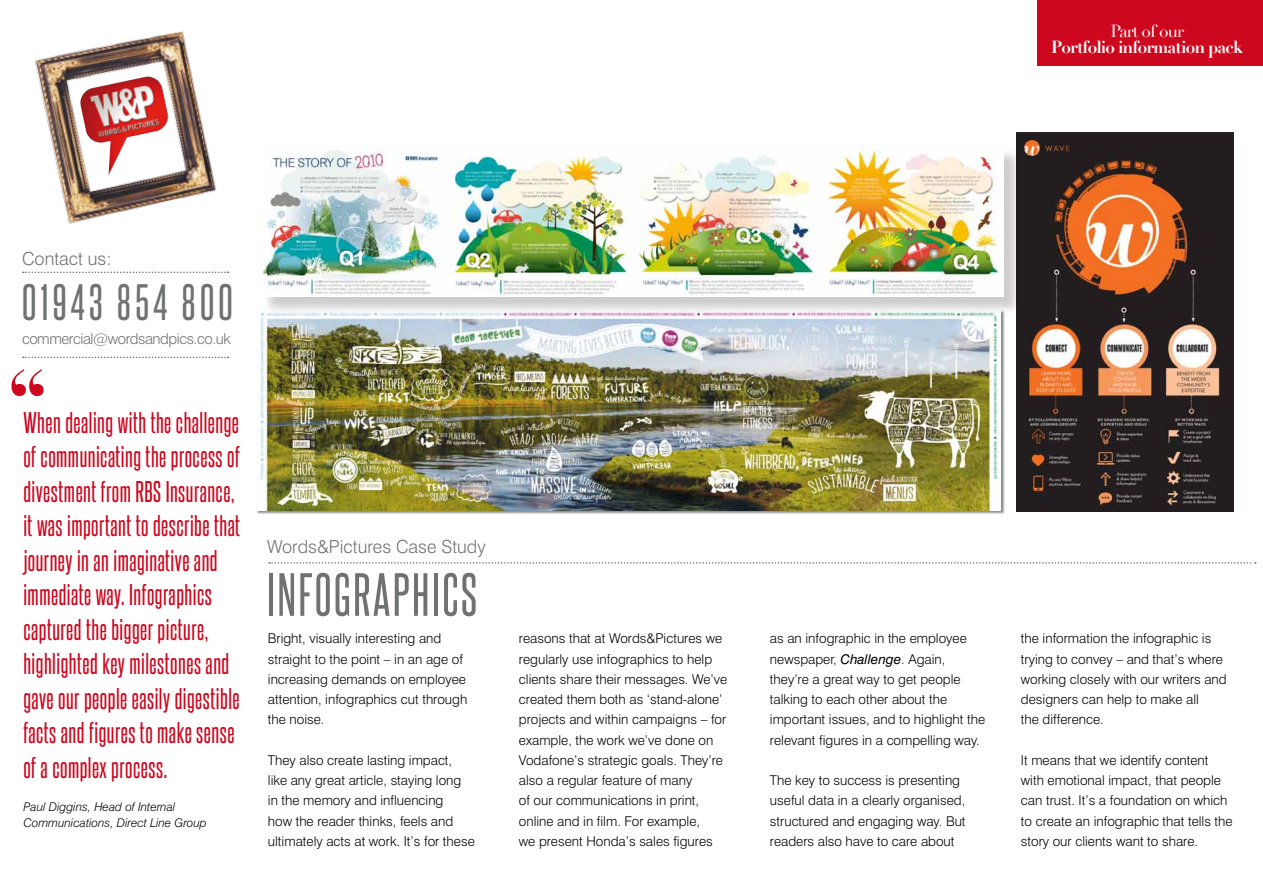
<style>
.page{position:relative;width:1263px;height:893px;background:#fff}
.page>*{position:absolute;margin:0;border:0;box-sizing:border-box;transform-origin:0 0}
.t1{font:51.75px "Steelfish Rg";letter-spacing:.05em;color:#707172}
.t2{font:43.5px "Steelfish Rg";letter-spacing:.1em;color:#707172}
.t3{font:25.5px/34.5px "Steelfish Rg";letter-spacing:.02em;color:#cd071e}
.t4{font:300 18px "Swiss 721 BT";color:#707172}
.t5{font:700 17.1px "Didot";letter-spacing:-.05em;color:#fff}
.t6{font:17.1px "Didot";letter-spacing:-.05em;color:#fff}
.t7{font:300 15px "Swiss 721 BT";letter-spacing:-.03em;color:#707172}
.t8{font:300 13.5px/20.2px "Swiss 721 BT";color:#000}
.t9{font:italic 300 12px/16.5px "Swiss 721 BT";color:#000}
.s1{font-weight:400;font-style:italic}
</style>
<div class="page">
<svg style="left:269px;top:562px;width:987px;height:2px"></svg>
<img style="left:34px;top:31px;width:182px;height:193px">
<img style="left:80px;top:76px;width:89px;height:100px">
<svg style="left:11px;top:369px;width:33px;height:27px"></svg>
<div style="left:1037px;top:0;width:226px;height:66px;background:#cd071e"></div>
<svg style="left:23px;top:272px;width:206px;height:1px"></svg>
<svg style="left:23px;top:357px;width:206px;height:1px"></svg>
<img style="left:1016px;top:133px;width:217px;height:379px">
<div style="left:256px;top:310px;width:749px;height:204px;background:#000;opacity:.45"></div>
<img style="left:256px;top:310px;width:744px;height:200px">
<div style="left:262px;top:148px;width:760px;height:167px;background:#000;opacity:.2"></div>
<img style="left:259px;top:146px;width:745px;height:151px">
<p class="t6" style="left:1110px;top:20px;width:75px">Part of our</p>
<p class="t5" style="left:1051px;top:36px;width:193px">Portfolio information pack</p>
<h3 class="t4" style="left:22px;top:247px;width:91px">Contact us:</h3>
<h2 class="t2" style="left:22px;top:275px;width:212px">01943 854 800</h2>
<p class="t7" style="left:22px;top:329px;width:210px">commercial@wordsandpics.co.uk</p>
<p class="t3" style="left:23px;top:404px;width:218px">When dealing with the challenge of communicating the process of divestment from RBS Insurance, it was important to describe that journey in an imaginative and immediate way. Infographics captured the bigger picture, highlighted key milestones and gave our people easily digestible facts and figures to make sense of a complex process.</p>
<p class="t9" style="left:23px;top:798px;width:185px">Paul Diggins, Head of Internal<br>Communications, Direct Line Group</p>
<h3 class="t4" style="left:267px;top:535px;width:220px">Words&amp;Pictures Case Study</h3>
<h1 class="t1" style="left:267px;top:563px;width:211px">infographics</h1>
<p class="t8" style="left:268px;top:628px;width:201px">Bright, visually interesting and straight to the point – in an age of increasing demands on employee attention, infographics cut through the noise.</p>
<p class="t8" style="left:268px;top:750px;width:208px">They also create lasting impact, like any great article, staying long<br>in the memory and influencing<br>how the reader thinks, feels and ultimately acts at work. It’s for these</p>
<p class="t8" style="left:519px;top:628px;width:210px">reasons that at Words&amp;Pictures we regularly use infographics to help clients share their messages. We’ve created them both as ‘stand-alone’ projects and within campaigns – for example, the work we’ve done on Vodafone’s strategic goals. They’re also a regular feature of many<br>of our communications in print, online and in film. For example,<br>we present Honda’s sales figures</p>
<p class="t8" style="left:770px;top:628px;width:217px">as an infographic in the employee newspaper, <span class="s1">Challenge</span>. Again, they’re a great way to get people talking to each other about the important issues, and to highlight the relevant figures in a compelling way.</p>
<p class="t8" style="left:770px;top:770px;width:197px">The key to success is presenting useful data in a clearly organised, structured and engaging way. But readers also have to care about</p>
<p class="t8" style="left:1021px;top:628px;width:207px">the information the infographic is trying to convey – and that’s where working closely with our writers and designers can help to make all<br>the difference.</p>
<p class="t8" style="left:1021px;top:750px;width:213px">It means that we identify content with emotional impact, that people can trust. It’s a foundation on which to create an infographic that tells the story our clients want to share.</p>
</div>
